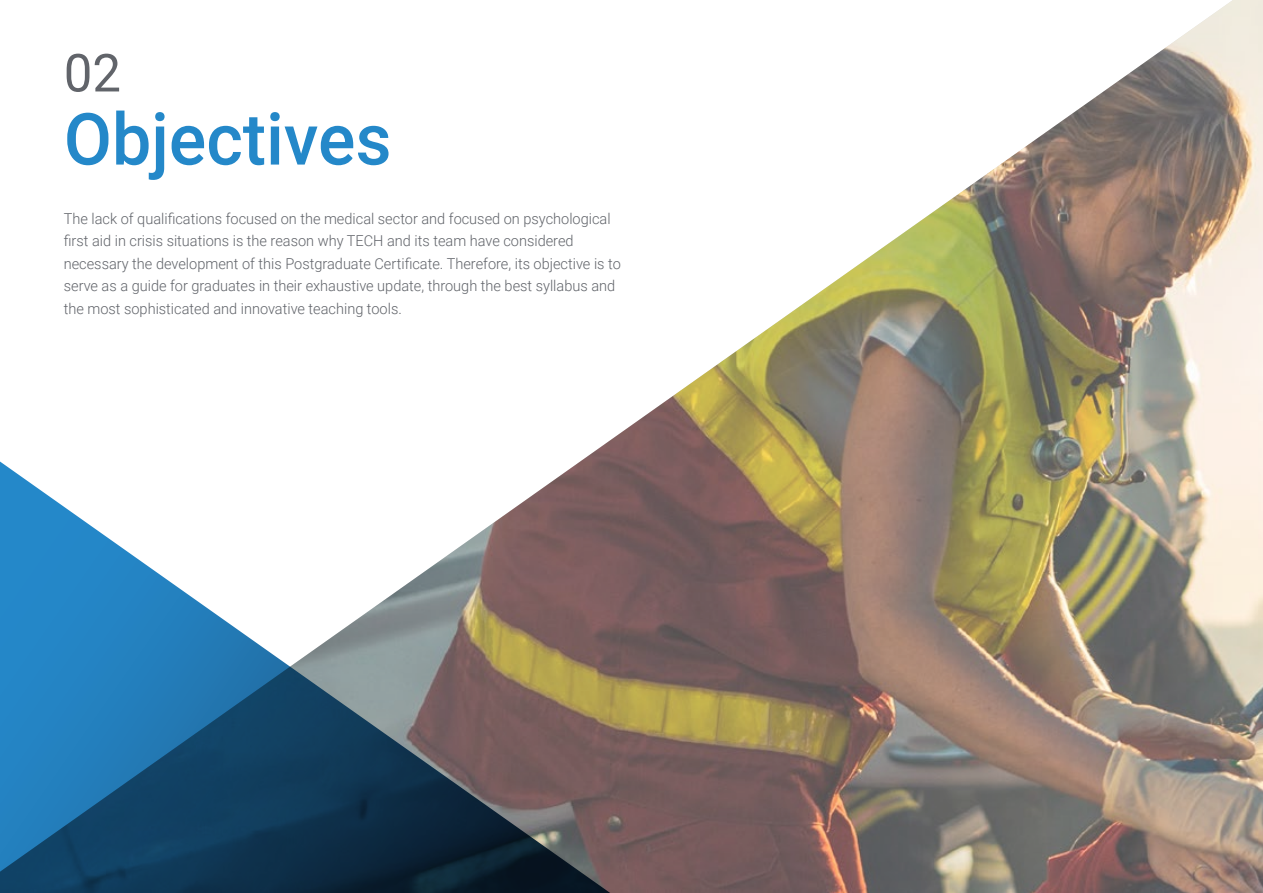
<style>
.page{position:relative;width:1263px;height:893px;background:#fff}
.page>*{position:absolute;margin:0;border:0;box-sizing:border-box;transform-origin:0 0}
.t1{font:500 72px "Roboto";color:#2488c9}
.t2{font:52.5px "Roboto";color:#61646a}
.t3{font:300 15px/22.5px "Roboto";color:#61646a}
</style>
<div class="page">
<img style="left:602px;top:0;width:661px;height:893px">
<svg style="left:0;top:446px;width:640px;height:447px"></svg>
<h2 class="t2" style="left:64px;top:36px;width:59px">02</h2>
<h1 class="t1" style="left:64px;top:89px;width:329px">Objectives</h1>
<p class="t3" style="left:64px;top:207px;width:559px">The lack of qualifications focused on the medical sector and focused on psychological first aid in crisis situations is the reason why TECH and its team have considered necessary the development of this Postgraduate Certificate. Therefore, its objective is to serve as a guide for graduates in their exhaustive update, through the best syllabus and the most sophisticated and innovative teaching tools.</p>
</div>
